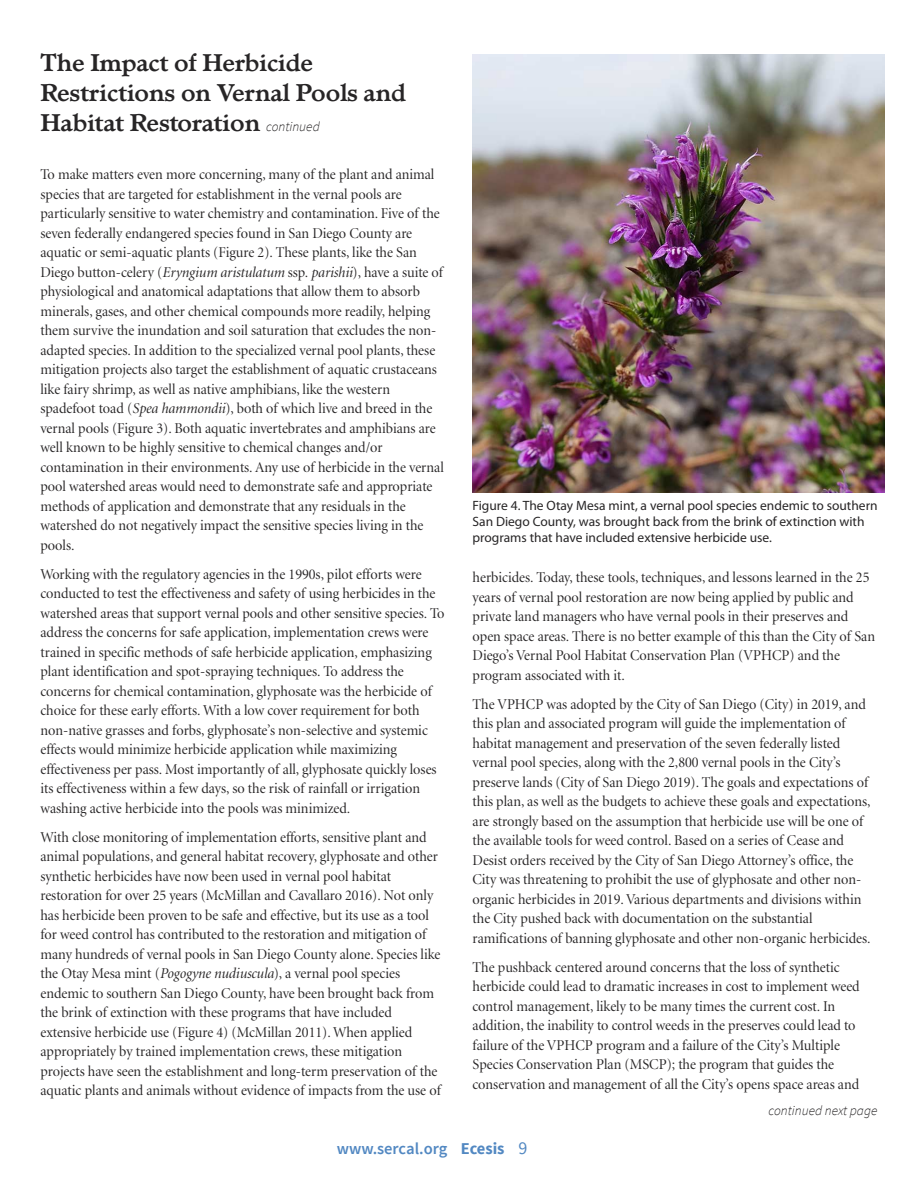
<style>
.page{position:relative;width:918px;height:1188px;background:#fff}
.page>*{position:absolute;margin:0;border:0;box-sizing:border-box;transform-origin:0 0}
.t1{font:700 25.5px/30px "TC Administer";color:#272526}
.t2{font:600 16.5px "Source Sans Pro";color:#5288c2}
.t3{font:15px/19.5px "Minion Display";color:#272526;scale:.96 1}
.t4{font:13.5px/16.2px "Myriad Pro";color:#272526}
.t5{font:italic 300 13.5px "Source Sans Pro";color:#272526}
.s1{font-family:"Source Sans Pro";font-weight:300;font-style:italic;font-size:13.5px}
.s2{font-style:italic}
.s3{font-weight:700}
.s4{font-weight:400;font-size:18px}
</style>
<div class="page">
<img style="left:473px;top:54px;width:411px;height:439px">
<h1 class="t1" style="left:40px;top:50px;width:367px">The Impact of Herbicide<br>Restrictions on Vernal Pools and<br>Habitat Restoration <span class="s1">continued</span></h1>
<p class="t3" style="left:40px;top:166px;width:422px">To make matters even more concerning, many of the plant and animal species that are targeted for establishment in the vernal pools are particularly sensitive to water chemistry and contamination. Five of the seven federally endangered species found in San Diego County are aquatic or semi-aquatic plants (Figure 2). These plants, like the San Diego button-celery (<span class="s2">Eryngium aristulatum</span> ssp. <span class="s2">parishii</span>), have a suite of physiological and anatomical adaptations that allow them to absorb minerals, gases, and other chemical compounds more readily, helping them survive the inundation and soil saturation that excludes the non&shy;adapted species. In addition to the specialized vernal pool plants, these mitigation projects also target the establishment of aquatic crustaceans like fairy shrimp, as well as native amphibians, like the western spadefoot toad (<span class="s2">Spea hammondii</span>), both of which live and breed in the vernal pools (Figure 3). Both aquatic invertebrates and amphibians are well known to be highly sensitive to chemical changes and/or contamination in their environments. Any use of herbicide in the vernal pool watershed areas would need to demonstrate safe and appropriate methods of application and demonstrate that any residuals in the watershed do not negatively impact the sensitive species living in the pools.</p>
<p class="t3" style="left:40px;top:566px;width:422px">Working with the regulatory agencies in the 1990s, pilot efforts were conducted to test the effectiveness and safety of using herbicides in the watershed areas that support vernal pools and other sensitive species. To address the concerns for safe application, implementation crews were trained in specific methods of safe herbicide application, emphasizing plant identification and spot-spraying techniques. To address the concerns for chemical contamination, glyphosate was the herbicide of choice for these early efforts. With a low cover requirement for both non-native grasses and forbs, glyphosate’s non-selective and systemic effects would minimize herbicide application while maximizing effectiveness per pass. Most importantly of all, glyphosate quickly loses its effectiveness within a few days, so the risk of rainfall or irrigation washing active herbicide into the pools was minimized.</p>
<p class="t3" style="left:40px;top:829px;width:419px">With close monitoring of implementation efforts, sensitive plant and animal populations, and general habitat recovery, glyphosate and other synthetic herbicides have now been used in vernal pool habitat restoration for over 25 years (McMillan and Cavallaro 2016). Not only has herbicide been proven to be safe and effective, but its use as a tool for weed control has contributed to the restoration and mitigation of many hundreds of vernal pools in San Diego County alone. Species like the Otay Mesa mint (<span class="s2">Pogogyne nudiuscula</span>), a vernal pool species endemic to southern San Diego County, have been brought back from the brink of extinction with these programs that have included extensive herbicide use (Figure 4) (McMillan 2011). When applied appropriately by trained implementation crews, these mitigation projects have seen the establishment and long-term preservation of the aquatic plants and animals without evidence of impacts from the use of</p>
<p class="t4" style="left:473px;top:498px;width:407px">Figure 4. The Otay Mesa mint, a vernal pool species endemic to southern<br>San Diego County, was brought back from the brink of extinction with programs that have included extensive herbicide use.</p>
<p class="t3" style="left:473px;top:569px;width:421px">herbicides. Today, these tools, techniques, and lessons learned in the 25 years of vernal pool restoration are now being applied by public and private land managers who have vernal pools in their preserves and open space areas. There is no better example of this than the City of San Diego’s Vernal Pool Habitat Conservation Plan (VPHCP) and the program associated with it.</p>
<p class="t3" style="left:473px;top:696px;width:416px">The VPHCP was adopted by the City of San Diego (City) in 2019, and this plan and associated program will guide the implementation of habitat management and preservation of the seven federally listed vernal pool species, along with the 2,800 vernal pools in the City’s preserve lands (City of San Diego 2019). The goals and expectations of this plan, as well as the budgets to achieve these goals and expectations, are strongly based on the assumption that herbicide use will be one of the available tools for weed control. Based on a series of Cease and Desist orders received by the City of San Diego Attorney’s office, the City was threatening to prohibit the use of glyphosate and other non&shy;organic herbicides in 2019. Various departments and divisions within the City pushed back with documentation on the substantial ramifications of banning glyphosate and other non-organic herbicides.</p>
<p class="t3" style="left:473px;top:959px;width:405px">The pushback centered around concerns that the loss of synthetic herbicide could lead to dramatic increases in cost to implement weed control management, likely to be many times the current cost. In addition, the inability to control weeds in the preserves could lead to failure of the VPHCP program and a failure of the City’s Multiple Species Conservation Plan (MSCP); the program that guides the conservation and management of all the City’s opens space areas and</p>
<p class="t5" style="left:769px;top:1102px;width:110px">continued next page</p>
<p class="t2" style="left:337px;top:1138px;width:192px">www.sercal.org <span class="s3">Ecesis</span> <span class="s4">9</span></p>
</div>
